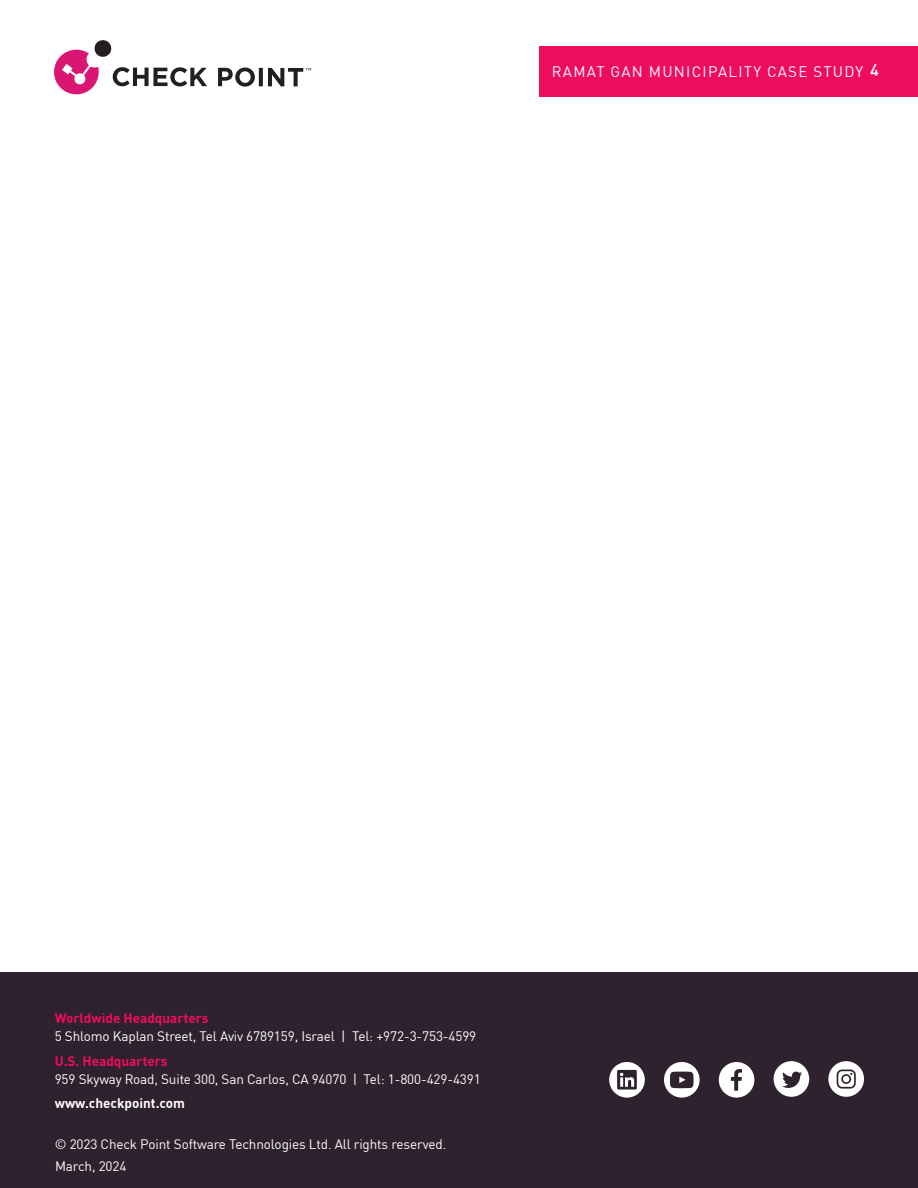
<style>
.page{position:relative;width:918px;height:1188px;background:#fff}
.page>*{position:absolute;margin:0;border:0;box-sizing:border-box;transform-origin:0 0}
.t1{font:15px "DIN Pro";letter-spacing:.085em;color:#fff}
.t2{font:13.5px/18px "DIN Pro";letter-spacing:-.01em;color:#fff}
.t3{font:700 13.5px "DIN Pro";color:#fff}
.s1{font-weight:500;font-size:16.5px}
.s2{font-weight:700;color:#ee0c5d}
</style>
<div class="page">
<div style="left:539px;top:46px;width:379px;height:51px;background:#ee0c5d"></div>
<div style="left:1px;top:973px;width:917px;height:215px;background:#2e222e"></div>
<svg style="left:609px;top:1062px;width:36px;height:36px"></svg>
<svg style="left:664px;top:1062px;width:36px;height:36px"></svg>
<svg style="left:719px;top:1062px;width:35px;height:36px"></svg>
<svg style="left:774px;top:1061px;width:35px;height:36px"></svg>
<svg style="left:828px;top:1061px;width:36px;height:36px"></svg>
<svg style="left:218px;top:68px;width:37px;height:19px"></svg>
<svg style="left:259px;top:68px;width:4px;height:18px"></svg>
<svg style="left:54px;top:40px;width:153px;height:54px"></svg>
<svg style="left:268px;top:68px;width:43px;height:18px"></svg>
<p class="t1" style="left:552px;top:60px;width:328px">RAMAT GAN MUNICIPALITY CASE STUDY <span class="s1">4</span></p>
<p class="t2" style="left:55px;top:1008px;width:423px"><span class="s2">Worldwide Headquarters<br></span>5 Shlomo Kaplan Street, Tel Aviv 6789159, Israel | Tel: +972-3-753-4599</p>
<p class="t2" style="left:55px;top:1051px;width:428px"><span class="s2">U.S. Headquarters<br></span>959 Skyway Road, Suite 300, San Carlos, CA 94070 | Tel: 1-800-429-4391</p>
<p class="t3" style="left:55px;top:1093px;width:132px">www.checkpoint.com</p>
<p class="t2" style="left:55px;top:1134px;width:393px">© 2023 Check Point Software Technologies Ltd. All rights reserved.</p>
<p class="t2" style="left:55px;top:1156px;width:73px">March, 2024</p>
</div>
